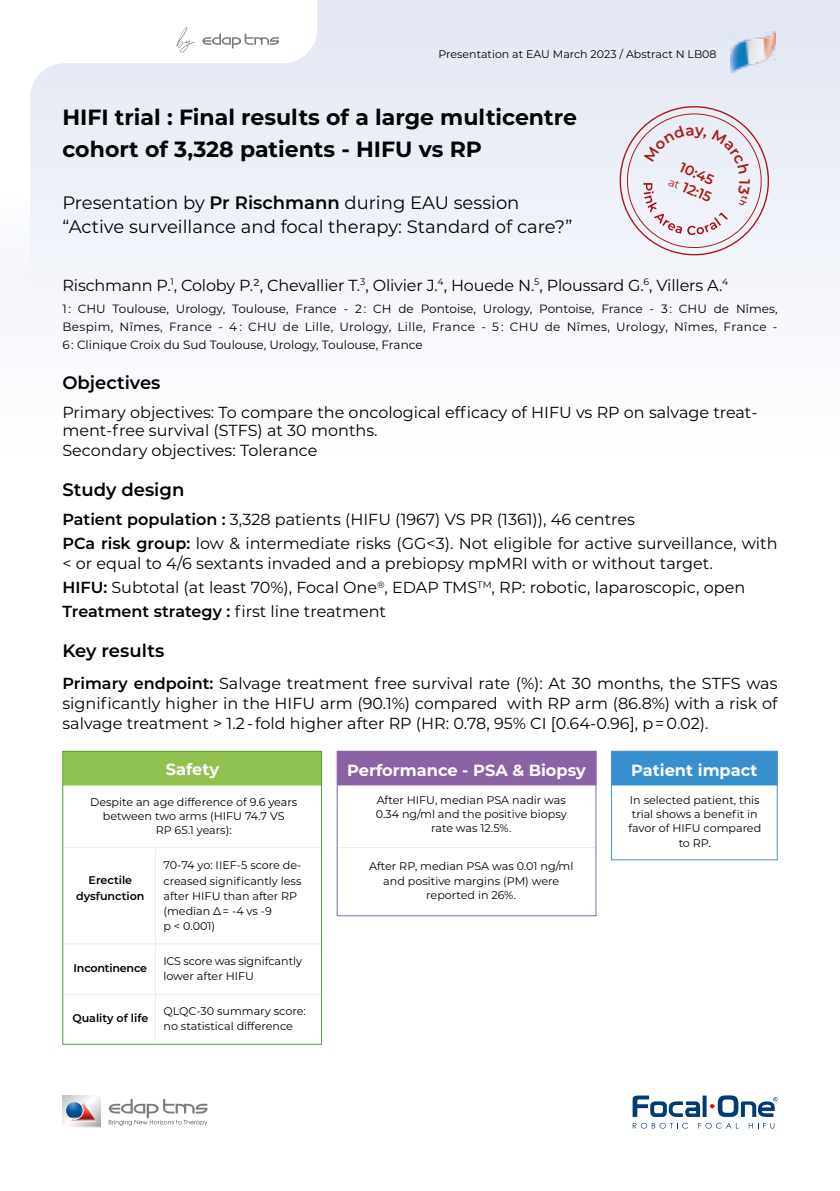
<style>
.page{position:relative;width:840px;height:1191px;background:#fff}
.page>*{position:absolute;margin:0;border:0;box-sizing:border-box;transform-origin:0 0}
.t1{font:700 22px/32px "Montserrat";color:#020203}
.t2{font:18px/24px "Montserrat";color:#020203}
.t3{font:600 18px "Montserrat";color:#000}
.t4{font:700 16.2px "Montserrat";color:#fff}
.t5{font:16px/24px "Montserrat";color:#000}
.t6{font:600 14px "Montserrat";color:#ae191b}
.t7{font:12px/18px "Montserrat";color:#000;text-align:justify}
.t8{font:11.2px/14px "Montserrat";color:#000;text-align:center}
.t9{font:600 11.2px/16.2px "Montserrat";color:#000;text-align:center}
.t10{font:600 11.2px "Montserrat";letter-spacing:-.02em;color:#000}
.t11{font:11px "Montserrat";color:#000}
.s1{font-weight:600}
</style>
<div class="page">
<div style="left:0;top:0;width:839px;height:1191px;background:linear-gradient(to bottom,#edf0f8,#fff)"></div>
<svg style="left:0;top:0;width:317px;height:301px;fill:#f0f3f9"></svg>
<svg style="left:176px;top:27px;width:19px;height:26px"></svg>
<svg style="left:202px;top:34px;width:77px;height:14px"></svg>
<hr style="left:155px;top:848px;width:1px;height:196px;background:#e9f1e2">
<hr style="left:63px;top:847px;width:258px;height:1px;background:#e9f1e2">
<hr style="left:63px;top:943px;width:258px;height:1px;background:#e9f1e2">
<hr style="left:63px;top:994px;width:258px;height:1px;background:#e9f1e2">
<div style="left:63px;top:751px;width:259px;height:34px;background:#91c251"></div>
<div style="left:62px;top:751px;width:260px;height:293px;border:1px solid #50a334"></div>
<hr style="left:337px;top:847px;width:259px;height:1px;background:#ece7f4">
<div style="left:337px;top:751px;width:259px;height:34px;background:#8a62a6"></div>
<div style="left:336px;top:751px;width:260px;height:165px;border:1px solid #8563a8"></div>
<div style="left:611px;top:751px;width:166px;height:34px;background:#388fce"></div>
<div style="left:611px;top:751px;width:166px;height:109px;border:1px solid #4b8fcc"></div>
<img style="left:62px;top:1095px;width:38px;height:33px">
<img style="left:70px;top:1102px;width:26px;height:19px">
<img style="left:66px;top:1102px;width:17px;height:16px;border-radius:8px">
<svg style="left:109px;top:1099px;width:98px;height:26px"></svg>
<svg style="left:632px;top:1095px;width:145px;height:33px"></svg>
<img style="left:730px;top:31px;width:44px;height:42px">
<svg style="left:608px;top:95px;width:171px;height:170px"></svg>
<p class="t11" style="left:438px;top:46px;width:279px">Presentation at EAU March 2023 / Abstract N LB08</p>
<h1 class="t1" style="left:62px;top:100px;width:515px">HIFI trial : Final results of a large multicentre cohort of 3,328 patients - HIFU vs RP</h1>
<p class="t2" style="left:62px;top:189px;width:511px">Presentation by <span class="s1">Pr Rischmann</span> during EAU session “Active surveillance and focal therapy: Standard of care?”</p>
<p class="t6" style="left:684px;top:157px;width:37px;rotate:23deg">10:45</p>
<p class="t6" style="left:686px;top:177px;width:32px;rotate:23deg">12:15</p>
<p class="t5" style="left:62px;top:272px;width:667px">Rischmann P.<sup>1</sup>, Coloby P.², Chevallier T.<sup>3</sup>, Olivier J.<sup>4</sup>, Houede N.<sup>5</sup>, Ploussard G.<sup>6</sup>, Villers A.<sup>4</sup></p>
<p class="t7" style="left:62px;top:299px;width:716px">1 : CHU Toulouse, Urology, Toulouse, France - 2 : CH de Pontoise, Urology, Pontoise, France - 3 : CHU de Nîmes, Bespim, Nîmes, France - 4 : CHU de Lille, Urology, Lille, France - 5 : CHU de Nîmes, Urology, Nîmes, France - 6 : Clinique Croix du Sud Toulouse, Urology, Toulouse, France</p>
<p class="t3" style="left:62px;top:369px;width:100px">Objectives</p>
<p class="t5" style="left:62px;top:403px;width:696px;line-height:18px">Primary objectives: To compare the oncological efficacy of HIFU vs RP on salvage treat&shy;ment-free survival (STFS) at 30 months.</p>
<p class="t5" style="left:62px;top:438px;width:256px">Secondary objectives: Tolerance</p>
<p class="t3" style="left:62px;top:477px;width:123px">Study design</p>
<p class="t5" style="left:62px;top:507px;width:716px"><span class="s1">Patient population :</span> 3,328 patients (HIFU (1967) VS PR (1361)), 46 centres<br><span class="s1">PCa risk group:</span> low &amp; intermediate risks (GG&lt;3). Not eligible for active surveillance, with</p>
<p class="t5" style="left:62px;top:551px;width:684px">&lt; or equal to 4/6 sextants invaded and a prebiopsy mpMRI with or without target.<br><span class="s1">HIFU:</span> Subtotal (at least 70%), Focal One<sup>®</sup>, EDAP TMS<sup>TM</sup>, RP: robotic, laparoscopic, open<br><span class="s1">Treatment strategy :</span> first line treatment</p>
<p class="t3" style="left:62px;top:638px;width:103px">Key results</p>
<p class="t5" style="left:62px;top:672px;width:716px;line-height:20px;text-align:justify"><span class="s1">Primary endpoint:</span> Salvage treatment free survival rate (%): At 30 months, the STFS was significantly higher in the HIFU arm (90.1%) compared with RP arm (86.8%) with a risk of salvage treatment &gt; 1.2 - fold higher after RP (HR: 0.78, 95% CI [0.64-0.96], p = 0.02).</p>
<p class="t4" style="left:166px;top:757px;width:55px">Safety</p>
<p class="t8" style="left:90px;top:794px;width:208px">Despite an age difference of 9.6 years between two arms (HIFU 74.7 VS<br>RP 65.1 years):</p>
<p class="t9" style="left:76px;top:871px;width:70px">Erectile dysfunction</p>
<p class="t4" style="left:347px;top:758px;width:240px">Performance - PSA &amp; Biopsy</p>
<p class="t8" style="left:375px;top:793px;width:192px">After HIFU, median PSA nadir was<br>0.34 ng/ml and the positive biopsy rate was 12.5%.</p>
<p class="t8" style="left:369px;top:859px;width:206px">After RP, median PSA was 0.01 ng/ml and positive margins (PM) were reported in 26%.</p>
<p class="t4" style="left:631px;top:758px;width:128px">Patient impact</p>
<p class="t8" style="left:628px;top:793px;width:134px">In selected patient, this trial shows a benefit in favor of HIFU compared to RP.</p>
<p class="t8" style="left:163px;top:857px;width:139px;line-height:15.2px;text-align:left">70-74 yo: IIEF-5 score de&shy;creased significantly less after HIFU than after RP (median Δ = -4 vs -9<br>p &lt; 0.001)</p>
<p class="t8" style="left:163px;top:953px;width:140px;line-height:15.2px;text-align:left">ICS score was signifcantly lower after HIFU</p>
<p class="t8" style="left:163px;top:1003px;width:144px;line-height:15.2px;text-align:left">QLQC-30 summary score: no statistical difference</p>
<p class="t10" style="left:74px;top:960px;width:75px">Incontinence</p>
<p class="t9" style="left:72px;top:1009px;width:77px">Quality of life</p>
</div>
